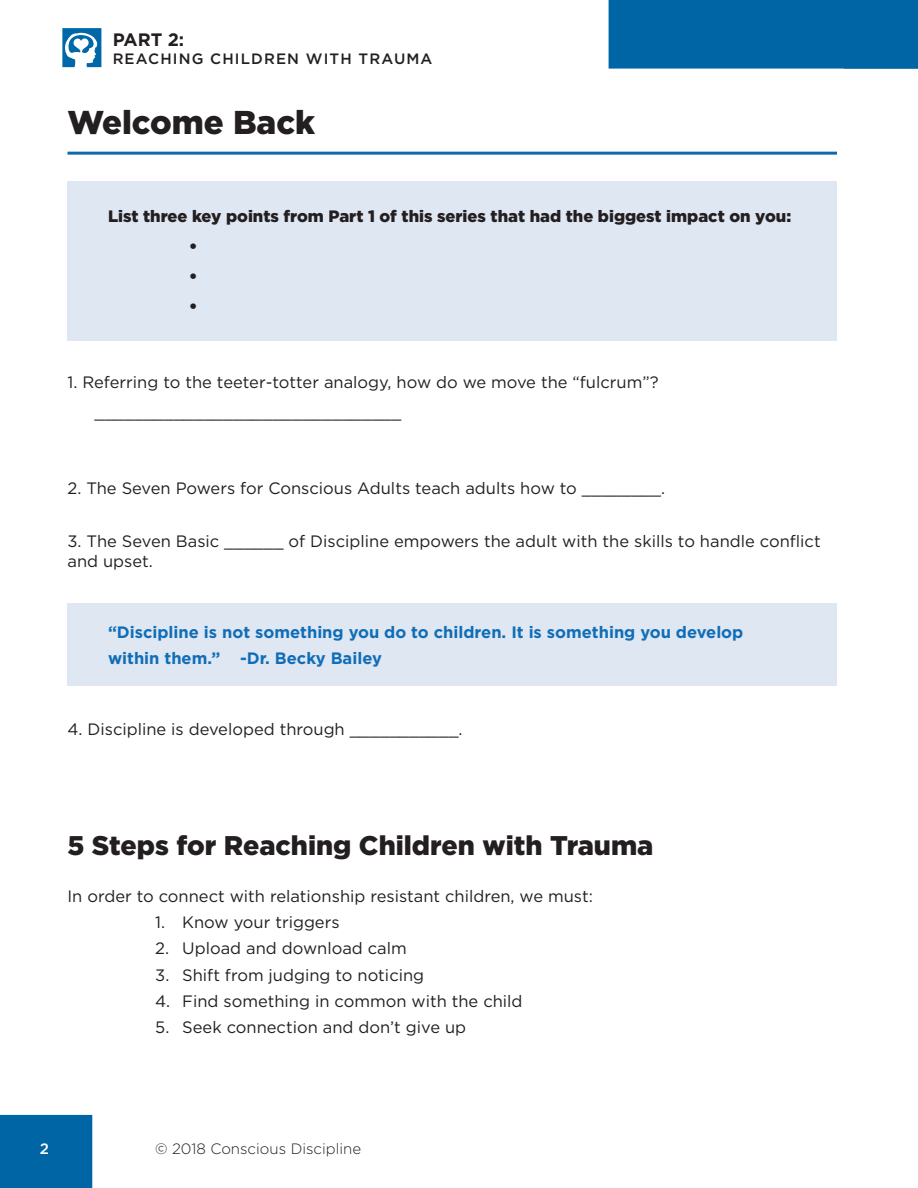
<style>
.page{position:relative;width:918px;height:1188px;background:#fff}
.page>*{position:absolute;margin:0;border:0;box-sizing:border-box;transform-origin:0 0}
.t1{font:900 33px "Gotham";color:#231f20}
.t2{font:900 27px "Gotham";color:#231f20}
.t3{font:700 18px "Gotham";color:#231f20}
.t4{font:16.5px/30px "Gotham";color:#231f20}
.t5{font:700 16.5px/26.2px "Gotham";color:#106db7}
.t6{font:900 16.5px/30px "Gotham";color:#231f20}
.t7{font:500 15px "Gotham";letter-spacing:.075em;color:#231f20}
.t8{font:300 15px "Gotham";color:#231f20}
.t9{font:500 15px "Gotham";color:#fff}
</style>
<div class="page">
<div style="left:609px;top:0;width:309px;height:69px;background:#0065a4"></div>
<svg style="left:62px;top:28px;width:39px;height:39px"></svg>
<div style="left:0;top:1115px;width:92px;height:73px;background:#0065a4"></div>
<hr style="left:68px;top:152px;width:769px;height:3px;background:#0f6aab">
<div style="left:68px;top:603px;width:769px;height:82px;background:#dee7f2"></div>
<div style="left:68px;top:181px;width:769px;height:160px;background:#dee7f2"></div>
<p class="t3" style="left:113px;top:28px;width:73px">PART 2:</p>
<p class="t7" style="left:113px;top:49px;width:321px">REACHING CHILDREN WITH TRAUMA</p>
<h1 class="t1" style="left:68px;top:100px;width:249px">Welcome Back</h1>
<p class="t6" style="left:189px;top:201px;width:604px;text-indent:-81px">List three key points from Part 1 of this series that had the biggest impact on you: •<br>•<br>•</p>
<p class="t4" style="left:94px;top:367px;width:566px;text-indent:-27px">1. Referring to the teeter-totter analogy, how do we move the “fulcrum”? _______________________________</p>
<p class="t4" style="left:68px;top:473px;width:599px">2. The Seven Powers for Conscious Adults teach adults how to ________.</p>
<p class="t4" style="left:68px;top:531px;width:755px;line-height:19.8px">3. The Seven Basic ______ of Discipline empowers the adult with the skills to handle conflict and upset.</p>
<p class="t5" style="left:108px;top:619px;width:637px">“Discipline is not something you do to children. It is something you develop within them.” -Dr. Becky Bailey</p>
<p class="t4" style="left:68px;top:714px;width:397px">4. Discipline is developed through ___________.</p>
<h2 class="t2" style="left:68px;top:827px;width:587px">5 Steps for Reaching Children with Trauma</h2>
<p class="t4" style="left:68px;top:881px;width:527px">In order to connect with relationship resistant children, we must:</p>
<p class="t4" style="left:155px;top:907px;width:186px">1. Know your triggers</p>
<p class="t4" style="left:155px;top:933px;width:253px">2. Upload and download calm</p>
<p class="t4" style="left:155px;top:960px;width:270px">3. Shift from judging to noticing</p>
<p class="t4" style="left:155px;top:986px;width:369px">4. Find something in common with the child</p>
<p class="t4" style="left:155px;top:1012px;width:312px">5. Seek connection and don’t give up</p>
<p class="t9" style="left:40px;top:1138px;width:11px">2</p>
<p class="t8" style="left:155px;top:1139px;width:208px">© 2018 Conscious Discipline</p>
</div>
